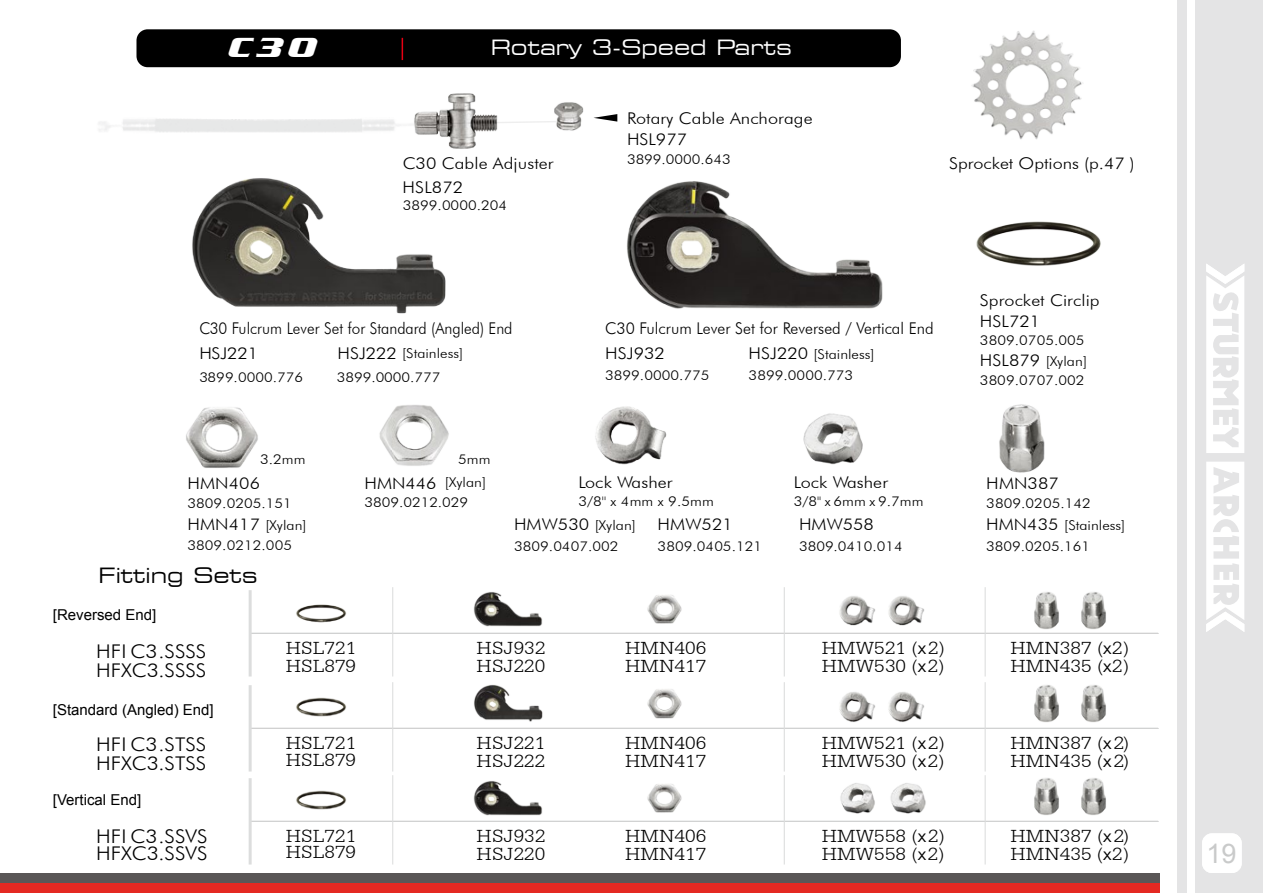
<style>
.page{position:relative;width:1263px;height:893px;background:#fff}
.page>*{position:absolute;margin:0;border:0;box-sizing:border-box;transform-origin:0 0}
.t1{font:italic 700 28.5px "Serpentine D";color:#fff;scale:1.25 1}
.t2{font:27px "Arial";color:#c9caca}
.t3{font:expanded 21px "Square 721 BT";color:#fff}
.t4{font:expanded 21px "Square 721 BT";color:#000}
.t5{font:300 18.9px "Serifa BT";color:#000;scale:1.11 1}
.t6{font:300 18.9px/19px "Futura BT";color:#000;scale:1.11 1}
.t7{font:300 16.2px/21px "Futura BT";color:#000;scale:1.11 1}
.t8{font:300 16.2px/25.5px "Futura BT";color:#000}
.t9{font:300 16.2px/25.5px "Futura BT";color:#000;scale:.94 1}
.t10{font:15px "Arial";color:#000}
.t11{font:300 13.5px/21.3px "Futura BT";color:#000;scale:1.11 1}
.s1{font-size:16.2px}
.s2{font-family:"Futura BT";font-size:19.5px}
</style>
<div class="page">
<div style="left:1177px;top:0;width:9px;height:893px;background:#e4e4e5"></div>
<div style="left:1195px;top:0;width:68px;height:893px;background:#e4e4e5"></div>
<div style="left:0;top:882px;width:1160px;height:11px;background:#e42922"></div>
<div style="left:0;top:873px;width:1160px;height:9px;background:#5a5757"></div>
<div style="left:136px;top:29px;width:765px;height:38px;background:#000;border-radius:11px"></div>
<svg style="left:402px;top:38px;width:1px;height:22px"></svg>
<img style="left:473px;top:592px;width:70px;height:35px">
<img style="left:473px;top:781px;width:70px;height:35px">
<svg style="left:602px;top:114px;width:15px;height:8px"></svg>
<img style="left:192px;top:178px;width:254px;height:136px">
<img style="left:627px;top:181px;width:256px;height:128px">
<img style="left:474px;top:684px;width:69px;height:38px">
<hr style="left:250px;top:632px;width:908px;height:2px;background:#dcdddd">
<hr style="left:784px;top:587px;width:1px;height:89px;background:#dcdddd">
<hr style="left:985px;top:587px;width:1px;height:89px;background:#dcdddd">
<hr style="left:249px;top:590px;width:3px;height:86px;background:#dcdddd">
<hr style="left:392px;top:587px;width:1px;height:89px;background:#dcdddd">
<hr style="left:250px;top:727px;width:908px;height:2px;background:#dcdddd">
<hr style="left:784px;top:682px;width:1px;height:89px;background:#dcdddd">
<hr style="left:985px;top:682px;width:1px;height:89px;background:#dcdddd">
<hr style="left:249px;top:685px;width:3px;height:86px;background:#dcdddd">
<hr style="left:392px;top:682px;width:1px;height:89px;background:#dcdddd">
<hr style="left:250px;top:820px;width:908px;height:2px;background:#dcdddd">
<hr style="left:784px;top:775px;width:1px;height:89px;background:#dcdddd">
<hr style="left:985px;top:775px;width:1px;height:89px;background:#dcdddd">
<hr style="left:249px;top:778px;width:3px;height:86px;background:#dcdddd">
<hr style="left:392px;top:775px;width:1px;height:89px;background:#dcdddd">
<svg style="left:1206px;top:264px;width:38px;height:189px"></svg>
<svg style="left:1206px;top:462px;width:38px;height:170px"></svg>
<img style="left:404px;top:93px;width:94px;height:56px">
<img style="left:554px;top:102px;width:48px;height:29px">
<svg style="left:416px;top:121px;width:141px;height:4px"></svg>
<img style="left:971px;top:30px;width:112px;height:110px">
<img style="left:976px;top:221px;width:125px;height:45px">
<img style="left:186px;top:407px;width:72px;height:61px">
<img style="left:595px;top:406px;width:72px;height:59px">
<img style="left:803px;top:413px;width:60px;height:52px">
<img style="left:999px;top:404px;width:46px;height:69px">
<img style="left:839px;top:596px;width:36px;height:30px">
<img style="left:888px;top:596px;width:36px;height:30px">
<img style="left:839px;top:692px;width:36px;height:30px">
<img style="left:888px;top:692px;width:36px;height:30px">
<img style="left:840px;top:783px;width:35px;height:31px">
<img style="left:890px;top:783px;width:36px;height:31px">
<img style="left:1034px;top:592px;width:25px;height:37px">
<img style="left:1081px;top:592px;width:25px;height:37px">
<img style="left:1034px;top:685px;width:25px;height:37px">
<img style="left:1081px;top:685px;width:25px;height:37px">
<img style="left:1034px;top:778px;width:25px;height:37px">
<img style="left:1081px;top:778px;width:25px;height:37px">
<img style="left:647px;top:595px;width:35px;height:29px">
<img style="left:647px;top:689px;width:35px;height:30px">
<img style="left:647px;top:784px;width:35px;height:29px">
<img style="left:296px;top:604px;width:51px;height:19px">
<img style="left:296px;top:697px;width:50px;height:20px">
<img style="left:296px;top:790px;width:50px;height:20px">
<img style="left:379px;top:405px;width:70px;height:61px">
<div style="left:1202px;top:833px;width:40px;height:40px;background:#fff;border-radius:10px"></div>
<h1 class="t1" style="left:228px;top:32px;width:72px">C30</h1>
<h3 class="t3" style="left:491px;top:35px;width:303px">Rotary 3-Speed Parts</h3>
<p class="t7" style="left:403px;top:152px;width:137px">C30 Cable Adjuster</p>
<p class="t7" style="left:403px;top:176px;width:56px">HSL872</p>
<p class="t11" style="left:403px;top:194px;width:96px">3899.0000.204</p>
<p class="t9" style="left:200px;top:315px;width:334px">C30 Fulcrum Lever Set for Standard (Angled) End<br>HSJ221</p>
<p class="t7" style="left:337px;top:343px;width:55px">HSJ222</p>
<p class="t11" style="left:402px;top:343px;width:57px">[Stainless]</p>
<p class="t11" style="left:200px;top:366px;width:95px">3899.0000.776</p>
<p class="t11" style="left:337px;top:366px;width:95px">3899.0000.777</p>
<p class="t11" style="left:260px;top:448px;width:42px">3.2mm</p>
<p class="t11" style="left:458px;top:448px;width:31px">5mm</p>
<p class="t7" style="left:627px;top:108px;width:169px">Rotary Cable Anchorage</p>
<p class="t7" style="left:627px;top:128px;width:56px">HSL977</p>
<p class="t11" style="left:627px;top:148px;width:95px">3899.0000.643</p>
<p class="t7" style="left:949px;top:152px;width:169px">Sprocket Options (p.47 )</p>
<p class="t8" style="left:605px;top:315px;width:330px">C30 Fulcrum Lever Set for Reversed / Vertical End<br>HSJ932</p>
<p class="t11" style="left:605px;top:365px;width:96px">3899.0000.775</p>
<p class="t11" style="left:749px;top:344px;width:115px"><span class="s1">HSJ220</span> [Stainless]<br>3899.0000.773</p>
<p class="t7" style="left:980px;top:290px;width:109px">Sprocket Circlip<br>HSL721</p>
<p class="t11" style="left:980px;top:350px;width:98px"><span class="s1">HSL879</span> [Xylan]</p>
<p class="t11" style="left:980px;top:329px;width:96px">3809.0705.005</p>
<p class="t11" style="left:980px;top:369px;width:96px">3809.0707.002</p>
<p class="t7" style="left:187px;top:472px;width:67px">HMN406</p>
<p class="t11" style="left:187px;top:493px;width:96px">3809.0205.151</p>
<p class="t11" style="left:187px;top:535px;width:96px">3809.0212.005</p>
<p class="t11" style="left:187px;top:515px;width:109px"><span class="s1">HMN417</span> [Xylan]</p>
<p class="t7" style="left:578px;top:472px;width:86px">Lock Washer</p>
<p class="t11" style="left:514px;top:489px;width:182px;line-height:24px;text-indent:64px">3/8'' x 4mm x 9.5mm<br><span class="s1">HMW530</span> [Xylan]</p>
<p class="t11" style="left:514px;top:536px;width:96px">3809.0407.002</p>
<p class="t7" style="left:794px;top:472px;width:86px">Lock Washer</p>
<p class="t7" style="left:799px;top:514px;width:69px">HMW558</p>
<p class="t11" style="left:799px;top:536px;width:95px">3809.0410.014</p>
<p class="t11" style="left:445px;top:471px;width:39px">[Xylan]</p>
<p class="t7" style="left:986px;top:472px;width:67px">HMN387</p>
<p class="t11" style="left:986px;top:493px;width:127px">3809.0205.142<br><span class="s1">HMN435</span> [Stainless]<br>3809.0205.161</p>
<p class="t7" style="left:364px;top:472px;width:66px">HMN446</p>
<p class="t11" style="left:794px;top:491px;width:118px">3/8'' x 6mm x 9.7mm</p>
<p class="t11" style="left:364px;top:491px;width:95px">3809.0212.029</p>
<p class="t7" style="left:657px;top:514px;width:69px">HMW521</p>
<p class="t11" style="left:657px;top:536px;width:96px">3809.0405.121</p>
<h3 class="t4" style="left:99px;top:563px;width:161px">Fitting Sets</h3>
<p class="t10" style="left:53px;top:605px;width:105px">[Reversed End]</p>
<h3 class="t6" style="left:96px;top:641px;width:101px">HFI C3.SSSS<br>HFXC3.SSSS</h3>
<p class="t10" style="left:53px;top:700px;width:162px">[Standard (Angled) End]</p>
<h3 class="t6" style="left:96px;top:735px;width:101px">HFI C3.STSS<br>HFXC3.STSS</h3>
<p class="t10" style="left:53px;top:790px;width:90px">[Vertical End]</p>
<h3 class="t6" style="left:96px;top:827px;width:102px;line-height:17.5px">HFI C3.SSVS<br>HFXC3.SSVS</h3>
<h3 class="t5" style="left:286px;top:637px;width:65px">HSL721</h3>
<h3 class="t5" style="left:477px;top:637px;width:64px">HSJ932</h3>
<h3 class="t5" style="left:625px;top:637px;width:75px">HMN406</h3>
<h3 class="t5" style="left:822px;top:637px;width:112px">HMW521 (<span class="s2">x</span>2)</h3>
<h3 class="t5" style="left:1010px;top:637px;width:108px">HMN387 (<span class="s2">x</span>2)</h3>
<h3 class="t5" style="left:286px;top:655px;width:65px">HSL879</h3>
<h3 class="t5" style="left:477px;top:655px;width:63px">HSJ220</h3>
<h3 class="t5" style="left:625px;top:655px;width:75px">HMN417</h3>
<h3 class="t5" style="left:822px;top:655px;width:112px">HMW530 (<span class="s2">x</span>2)</h3>
<h3 class="t5" style="left:1010px;top:655px;width:108px">HMN435 (<span class="s2">x</span>2)</h3>
<h3 class="t5" style="left:286px;top:732px;width:65px">HSL721</h3>
<h3 class="t5" style="left:477px;top:732px;width:63px">HSJ221</h3>
<h3 class="t5" style="left:625px;top:732px;width:75px">HMN406</h3>
<h3 class="t5" style="left:286px;top:749px;width:65px">HSL879</h3>
<h3 class="t5" style="left:822px;top:732px;width:112px">HMW521 (<span class="s2">x</span>2)</h3>
<h3 class="t5" style="left:1010px;top:732px;width:108px">HMN387 (<span class="s2">x</span>2)</h3>
<h3 class="t5" style="left:477px;top:750px;width:63px">HSJ222</h3>
<h3 class="t5" style="left:625px;top:750px;width:75px">HMN417</h3>
<h3 class="t5" style="left:822px;top:750px;width:112px">HMW530 (<span class="s2">x</span>2)</h3>
<h3 class="t5" style="left:1010px;top:750px;width:108px">HMN435 (<span class="s2">x</span>2)</h3>
<h3 class="t5" style="left:286px;top:825px;width:65px">HSL721</h3>
<h3 class="t5" style="left:477px;top:825px;width:64px">HSJ932</h3>
<h3 class="t5" style="left:625px;top:825px;width:75px">HMN406</h3>
<h3 class="t5" style="left:822px;top:825px;width:112px">HMW558 (<span class="s2">x</span>2)</h3>
<h3 class="t5" style="left:1010px;top:825px;width:108px">HMN387 (<span class="s2">x</span>2)</h3>
<h3 class="t5" style="left:477px;top:843px;width:63px">HSJ220</h3>
<h3 class="t5" style="left:625px;top:843px;width:75px">HMN417</h3>
<h3 class="t5" style="left:822px;top:843px;width:112px">HMW558 (<span class="s2">x</span>2)</h3>
<h3 class="t5" style="left:1010px;top:843px;width:108px">HMN435 (<span class="s2">x</span>2)</h3>
<h3 class="t5" style="left:286px;top:841px;width:65px">HSL879</h3>
<h2 class="t2" style="left:1206px;top:836px;width:32px">19</h2>
</div>
